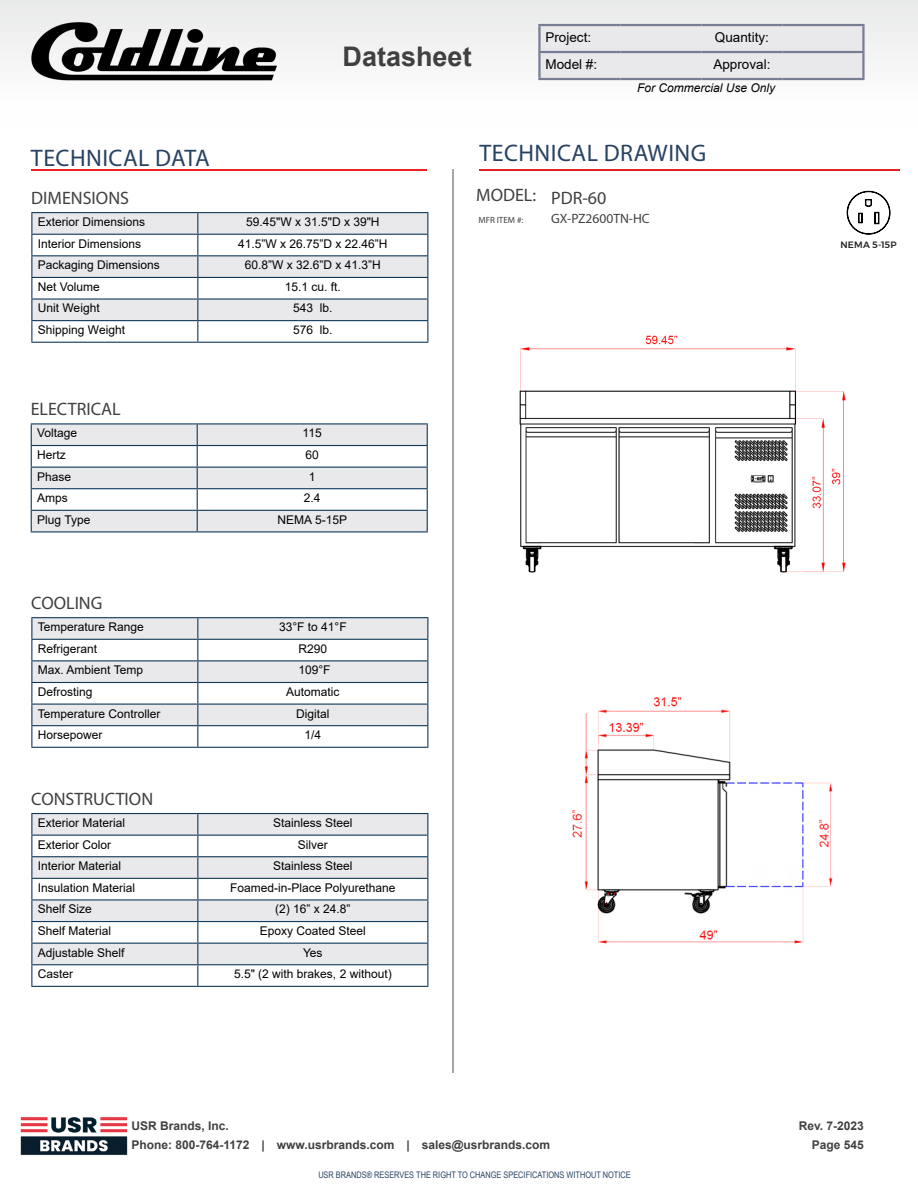
<style>
.page{position:relative;width:918px;height:1188px;background:#fff}
.page>*{position:absolute;margin:0;border:0;box-sizing:border-box;transform-origin:0 0}
.t1{font:700 27px "Arial";color:#404042}
.t2{font:24px "Myriad Pro";letter-spacing:.02em;color:#274262}
.t3{font:18px "Myriad Pro";color:#404042}
.t4{font:13.5px "Arial";color:#000}
.t5{font:13.5px "Myriad Pro";color:#414042}
.t6{font:12px "Arial";color:#000}
.t7{font:700 12px/19.5px "Arial";color:#404042}
.t8{font:italic 12px "Arial";color:#000}
.t9{font:500 9.15px "Montserrat";letter-spacing:.015em;color:#231f20}
.t10{font:9px "Arial Narrow";color:#274262}
.t11{font:9px "Myriad Pro";color:#404042}
</style>
<div class="page">
<hr style="left:31px;top:169px;width:396px;height:2px;background:#ed2023">
<hr style="left:479px;top:169px;width:420px;height:2px;background:#e42225">
<hr style="left:452px;top:169px;width:2px;height:904px;background:#a7a5a5">
<img style="left:20px;top:1117px;width:108px;height:38px">
<svg style="left:847px;top:191px;width:43px;height:43px"></svg>
<hr style="left:31px;top:423px;width:166px;height:1px;background:#113a5b">
<hr style="left:197px;top:423px;width:231px;height:1px;background:#113a5b">
<svg style="left:31px;top:424px;width:397px;height:107px"></svg>
<hr style="left:31px;top:531px;width:166px;height:1px;background:#113a5b">
<hr style="left:197px;top:531px;width:231px;height:1px;background:#113a5b">
<hr style="left:31px;top:212px;width:167px;height:1px;background:#113a5b">
<hr style="left:198px;top:212px;width:230px;height:1px;background:#113a5b">
<svg style="left:31px;top:213px;width:397px;height:129px"></svg>
<hr style="left:31px;top:342px;width:167px;height:1px;background:#113a5b">
<hr style="left:198px;top:342px;width:230px;height:1px;background:#113a5b">
<hr style="left:31px;top:617px;width:167px;height:1px;background:#113a5b">
<hr style="left:198px;top:617px;width:230px;height:1px;background:#113a5b">
<svg style="left:31px;top:618px;width:397px;height:129px"></svg>
<hr style="left:31px;top:747px;width:167px;height:1px;background:#113a5b">
<hr style="left:198px;top:747px;width:230px;height:1px;background:#113a5b">
<svg style="left:32px;top:814px;width:395px;height:150px;fill:#e9e9ec"></svg>
<hr style="left:31px;top:813px;width:167px;height:1px;background:#113a5b">
<hr style="left:198px;top:813px;width:230px;height:1px;background:#113a5b">
<hr style="left:31px;top:835px;width:167px;height:1px;background:#113a5b">
<hr style="left:198px;top:835px;width:230px;height:1px;background:#113a5b">
<hr style="left:31px;top:856px;width:167px;height:1px;background:#113a5b">
<hr style="left:198px;top:856px;width:230px;height:1px;background:#113a5b">
<hr style="left:31px;top:878px;width:167px;height:1px;background:#113a5b">
<hr style="left:198px;top:878px;width:230px;height:1px;background:#113a5b">
<hr style="left:31px;top:899px;width:167px;height:2px;background:#113a5b">
<hr style="left:198px;top:899px;width:230px;height:2px;background:#113a5b">
<hr style="left:31px;top:921px;width:167px;height:1px;background:#113a5b">
<hr style="left:198px;top:921px;width:230px;height:1px;background:#113a5b">
<hr style="left:31px;top:943px;width:167px;height:1px;background:#113a5b">
<hr style="left:198px;top:943px;width:230px;height:1px;background:#113a5b">
<hr style="left:31px;top:964px;width:167px;height:1px;background:#113a5b">
<svg style="left:31px;top:814px;width:1px;height:172px"></svg>
<hr style="left:198px;top:964px;width:230px;height:1px;background:#113a5b">
<svg style="left:197px;top:814px;width:1px;height:172px"></svg>
<svg style="left:427px;top:814px;width:1px;height:172px"></svg>
<hr style="left:31px;top:986px;width:167px;height:1px;background:#113a5b">
<hr style="left:198px;top:986px;width:230px;height:1px;background:#113a5b">
<img style="left:572px;top:697px;width:261px;height:247px">
<img style="left:519px;top:335px;width:327px;height:238px">
<div style="left:0;top:0;width:918px;height:127px;background:linear-gradient(to right,#f6f6f6,#f6f6f7)"></div>
<svg style="left:541px;top:26px;width:321px;height:52px;background:#e7e7eb"></svg>
<hr style="left:538px;top:24px;width:82px;height:2px;background:#777d95">
<hr style="left:538px;top:26px;width:3px;height:25px;background:#777d95">
<hr style="left:620px;top:24px;width:81px;height:2px;background:#777d95">
<hr style="left:701px;top:24px;width:81px;height:2px;background:#777d95">
<hr style="left:782px;top:24px;width:83px;height:2px;background:#777d95">
<hr style="left:862px;top:26px;width:3px;height:25px;background:#777d95">
<hr style="left:538px;top:51px;width:82px;height:2px;background:#777d95">
<hr style="left:538px;top:53px;width:3px;height:25px;background:#777d95">
<hr style="left:620px;top:51px;width:81px;height:2px;background:#777d95">
<hr style="left:701px;top:51px;width:81px;height:2px;background:#777d95">
<hr style="left:782px;top:51px;width:83px;height:2px;background:#777d95">
<hr style="left:862px;top:53px;width:3px;height:25px;background:#777d95">
<hr style="left:538px;top:78px;width:82px;height:2px;background:#777d95">
<hr style="left:620px;top:78px;width:81px;height:2px;background:#777d95">
<hr style="left:701px;top:78px;width:81px;height:2px;background:#777d95">
<hr style="left:782px;top:78px;width:83px;height:2px;background:#777d95">
<img style="left:31px;top:23px;width:245px;height:58px">
<h1 class="t1" style="left:343px;top:38px;width:131px">Datasheet</h1>
<p class="t4" style="left:545px;top:28px;width:47px">Project:</p>
<p class="t4" style="left:715px;top:28px;width:56px">Quantity:</p>
<p class="t4" style="left:545px;top:55px;width:53px">Model #:</p>
<p class="t4" style="left:713px;top:55px;width:59px">Approval:</p>
<p class="t8" style="left:637px;top:80px;width:140px">For Commercial Use Only</p>
<h2 class="t2" style="left:31px;top:144px;width:181px">TECHNICAL DATA</h2>
<h2 class="t2" style="left:479px;top:138px;width:228px">TECHNICAL DRAWING</h2>
<h3 class="t3" style="left:31px;top:187px;width:99px">DIMENSIONS</h3>
<p class="t6" style="left:38px;top:214px;width:109px">Exterior Dimensions</p>
<p class="t6" style="left:246px;top:214px;width:135px">59.45"W x 31.5"D x 39"H</p>
<p class="t6" style="left:38px;top:235px;width:105px">Interior Dimensions</p>
<p class="t6" style="left:238px;top:235px;width:151px">41.5”W x 26.75”D x 22.46”H</p>
<p class="t6" style="left:38px;top:257px;width:124px">Packaging Dimensions</p>
<p class="t6" style="left:245px;top:257px;width:138px">60.8”W x 32.6”D x 41.3”H</p>
<p class="t6" style="left:38px;top:278px;width:64px">Net Volume</p>
<p class="t6" style="left:285px;top:278px;width:58px">15.1 cu. ft.</p>
<p class="t6" style="left:38px;top:300px;width:63px">Unit Weight</p>
<p class="t6" style="left:293px;top:300px;width:41px">543 lb.</p>
<p class="t6" style="left:38px;top:322px;width:89px">Shipping Weight</p>
<p class="t6" style="left:293px;top:322px;width:41px">576 lb.</p>
<h3 class="t3" style="left:31px;top:398px;width:92px">ELECTRICAL</h3>
<p class="t6" style="left:37px;top:425px;width:42px">Voltage</p>
<p class="t6" style="left:303px;top:425px;width:21px">115</p>
<p class="t6" style="left:37px;top:446px;width:30px">Hertz</p>
<p class="t6" style="left:306px;top:446px;width:15px">60</p>
<p class="t6" style="left:37px;top:468px;width:36px">Phase</p>
<p class="t6" style="left:309px;top:468px;width:8px">1</p>
<p class="t6" style="left:37px;top:490px;width:32px">Amps</p>
<p class="t6" style="left:304px;top:490px;width:18px">2.4</p>
<p class="t6" style="left:37px;top:511px;width:55px">Plug Type</p>
<p class="t6" style="left:278px;top:511px;width:71px">NEMA 5-15P</p>
<h3 class="t3" style="left:31px;top:592px;width:73px">COOLING</h3>
<p class="t6" style="left:38px;top:619px;width:108px">Temperature Range</p>
<p class="t6" style="left:279px;top:619px;width:69px">33°F to 41°F</p>
<p class="t6" style="left:38px;top:640px;width:61px">Refrigerant</p>
<p class="t6" style="left:299px;top:640px;width:30px">R290</p>
<p class="t6" style="left:38px;top:662px;width:107px">Max. Ambient Temp</p>
<p class="t6" style="left:298px;top:662px;width:34px">109°F</p>
<p class="t6" style="left:38px;top:683px;width:56px">Defrosting</p>
<p class="t6" style="left:286px;top:683px;width:55px">Automatic</p>
<p class="t6" style="left:38px;top:705px;width:124px">Temperature Controller</p>
<p class="t6" style="left:296px;top:705px;width:35px">Digital</p>
<p class="t6" style="left:38px;top:727px;width:66px">Horsepower</p>
<p class="t6" style="left:305px;top:727px;width:18px">1/4</p>
<h3 class="t3" style="left:31px;top:788px;width:123px">CONSTRUCTION</h3>
<p class="t6" style="left:38px;top:814px;width:89px">Exterior Material</p>
<p class="t6" style="left:273px;top:814px;width:81px">Stainless Steel</p>
<p class="t6" style="left:38px;top:836px;width:75px">Exterior Color</p>
<p class="t6" style="left:298px;top:836px;width:31px">Silver</p>
<p class="t6" style="left:38px;top:858px;width:85px">Interior Material</p>
<p class="t6" style="left:273px;top:858px;width:81px">Stainless Steel</p>
<p class="t6" style="left:38px;top:879px;width:99px">Insulation Material</p>
<p class="t6" style="left:230px;top:879px;width:167px">Foamed-in-Place Polyurethane</p>
<p class="t6" style="left:38px;top:901px;width:56px">Shelf Size</p>
<p class="t6" style="left:275px;top:901px;width:77px">(2) 16” x 24.8”</p>
<p class="t6" style="left:38px;top:922px;width:75px">Shelf Material</p>
<p class="t6" style="left:260px;top:922px;width:108px">Epoxy Coated Steel</p>
<p class="t6" style="left:38px;top:944px;width:88px">Adjustable Shelf</p>
<p class="t6" style="left:303px;top:944px;width:21px">Yes</p>
<p class="t6" style="left:38px;top:966px;width:37px">Caster</p>
<p class="t6" style="left:234px;top:966px;width:159px">5.5" (2 with brakes, 2 without)</p>
<h3 class="t3" style="left:476px;top:185px;width:132px">MODEL: PDR-60</h3>
<p class="t11" style="left:478px;top:215px;width:46px">MFR ITEM #:</p>
<p class="t5" style="left:551px;top:210px;width:100px">GX-PZ2600TN-HC</p>
<p class="t9" style="left:841px;top:237px;width:58px">NEMA 5-15P</p>
<p class="t7" style="left:131px;top:1116px;width:420px">USR Brands, Inc.<br>Phone: 800-764-1172 | www.usrbrands.com | sales@usrbrands.com</p>
<p class="t7" style="left:799px;top:1116px;width:67px;text-align:right">Rev. 7-2023<br>Page 545</p>
<p class="t10" style="left:318px;top:1168px;width:314px">USR BRANDS® RESERVES THE RIGHT TO CHANGE SPECIFICATIONS WITHOUT NOTICE</p>
</div>
